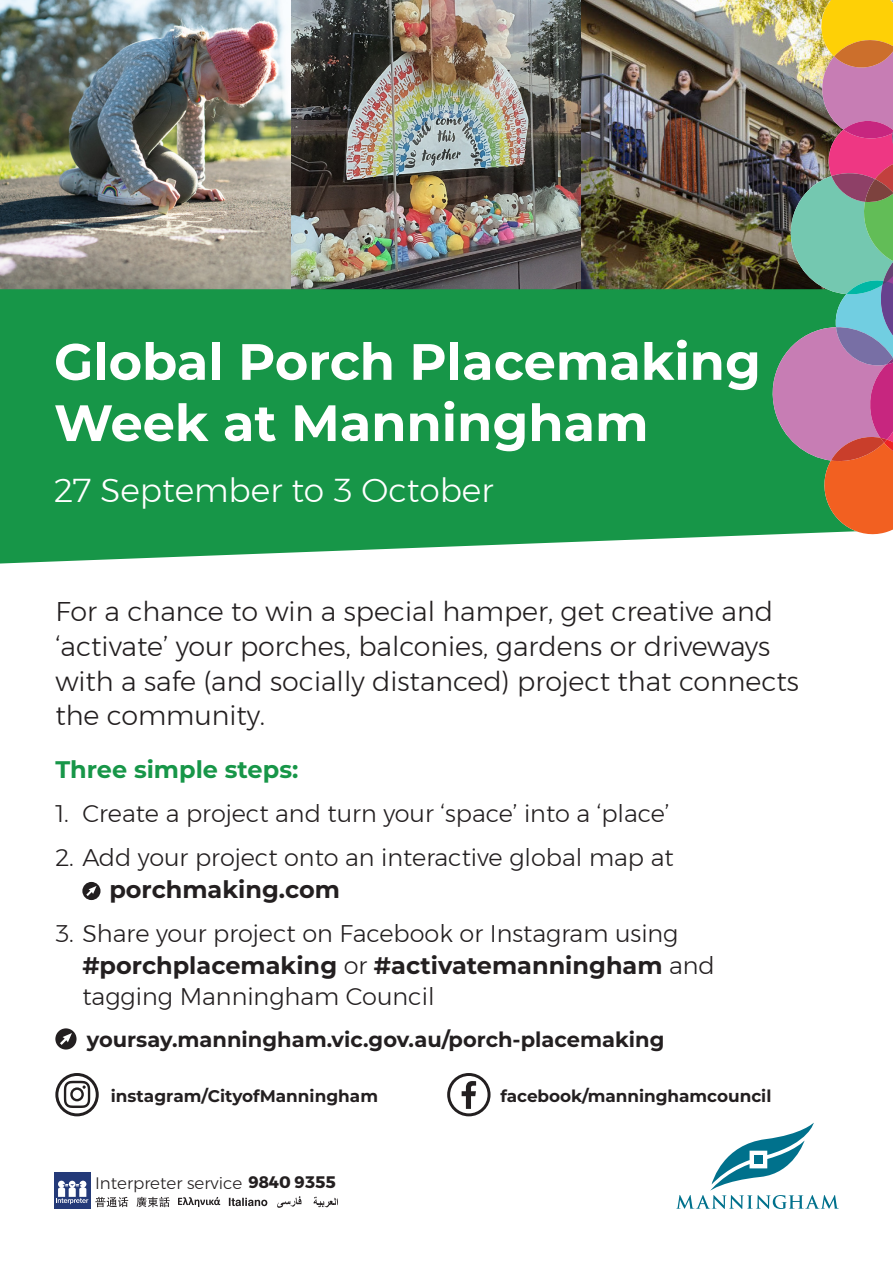
<style>
.page{position:relative;width:893px;height:1263px;background:#fff}
.page>*{position:absolute;margin:0;border:0;box-sizing:border-box;transform-origin:0 0}
.t1{font:700 51px/61.2px "Montserrat";color:#fff}
.t2{font:300 33px "Montserrat";color:#fff}
.t3{font:300 27px/34.5px "Montserrat";color:#231f20}
.t4{font:300 24px/31.5px "Montserrat";color:#231f20}
.t5{font:700 24px "Montserrat";color:#179648}
.Events_-_Web{font:700 21px "Montserrat";color:#231f20}
.t6{font:700 16.8px "Montserrat";color:#231f20}
.t7{font:300 16.65px "Montserrat";color:#231f20}
.s1{font-weight:700}
</style>
<div class="page">
<img style="left:291px;top:0;width:290px;height:289px">
<img style="left:0;top:0;width:291px;height:289px">
<img style="left:581px;top:0;width:184px;height:289px">
<svg style="left:95px;top:1197px;width:33px;height:10px"></svg>
<svg style="left:136px;top:1197px;width:34px;height:10px"></svg>
<svg style="left:178px;top:1197px;width:42px;height:10px"></svg>
<svg style="left:229px;top:1198px;width:38px;height:8px"></svg>
<svg style="left:277px;top:1196px;width:24px;height:12px"></svg>
<svg style="left:313px;top:1196px;width:25px;height:11px"></svg>
<div style="left:54px;top:1172px;width:36px;height:37px;background:#243a79"></div>
<svg style="left:56px;top:1181px;width:32px;height:23px"></svg>
<svg style="left:676px;top:1122px;width:163px;height:87px"></svg>
<div style="left:754px;top:1155px;width:8px;height:8px;background:#00718c"></div>
<div style="left:0;top:289px;width:765px;height:274px;background:#179648"></div>
<img style="left:765px;top:0;width:128px;height:535px">
<div style="left:82px;top:882px;width:19px;height:18px;background:#231f20;border-radius:50%"></div>
<svg style="left:86px;top:886px;width:11px;height:10px"></svg>
<div style="left:55px;top:1028px;width:22px;height:21px;background:#231f20;border-radius:50%"></div>
<svg style="left:60px;top:1033px;width:12px;height:12px"></svg>
<div style="left:447px;top:1073px;width:44px;height:43px;border:3px solid #231f20;border-radius:50%"></div>
<svg style="left:462px;top:1081px;width:14px;height:28px"></svg>
<svg style="left:64px;top:1081px;width:26px;height:27px"></svg>
<div style="left:55px;top:1073px;width:44px;height:43px;border:3px solid #231f20;border-radius:50%"></div>
<p class="t1" style="left:54px;top:329px;width:708px">Global Porch Placemaking<br>Week at Manningham</p>
<p class="t2" style="left:54px;top:466px;width:441px">27 September to 3 October</p>
<p class="t3" style="left:55px;top:594px;width:745px">For a chance to win a special hamper, get creative and ‘activate’ your porches, balconies, gardens or driveways with a safe (and socially distanced) project that connects the community.</p>
<p class="t5" style="left:55px;top:752px;width:244px">Three simple steps:</p>
<p class="t4" style="left:55px;top:797px;width:616px">1. Create a project and turn your ‘space’ into a ‘place’</p>
<p class="t4" style="left:109px;top:842px;width:566px;text-indent:-54px">2. Add your project onto an interactive global map at <span class="s1">porchmaking.com</span></p>
<p class="t4" style="left:82px;top:917px;width:634px;text-indent:-27px">3. Share your project on Facebook or Instagram using <span class="s1">#porchplacemaking</span> or <span class="s1">#activatemanningham</span> and tagging Manningham Council</p>
<p class="Events_-_Web" style="left:87px;top:1025px;width:579px">yoursay.manningham.vic.gov.au/porch-placemaking</p>
<p class="t6" style="left:111px;top:1084px;width:269px">instagram/CityofManningham</p>
<p class="t6" style="left:500px;top:1084px;width:272px">facebook/manninghamcouncil</p>
<p class="t7" style="left:95px;top:1170px;width:242px">Interpreter service <span class="s1">9840 9355</span></p>
</div>
